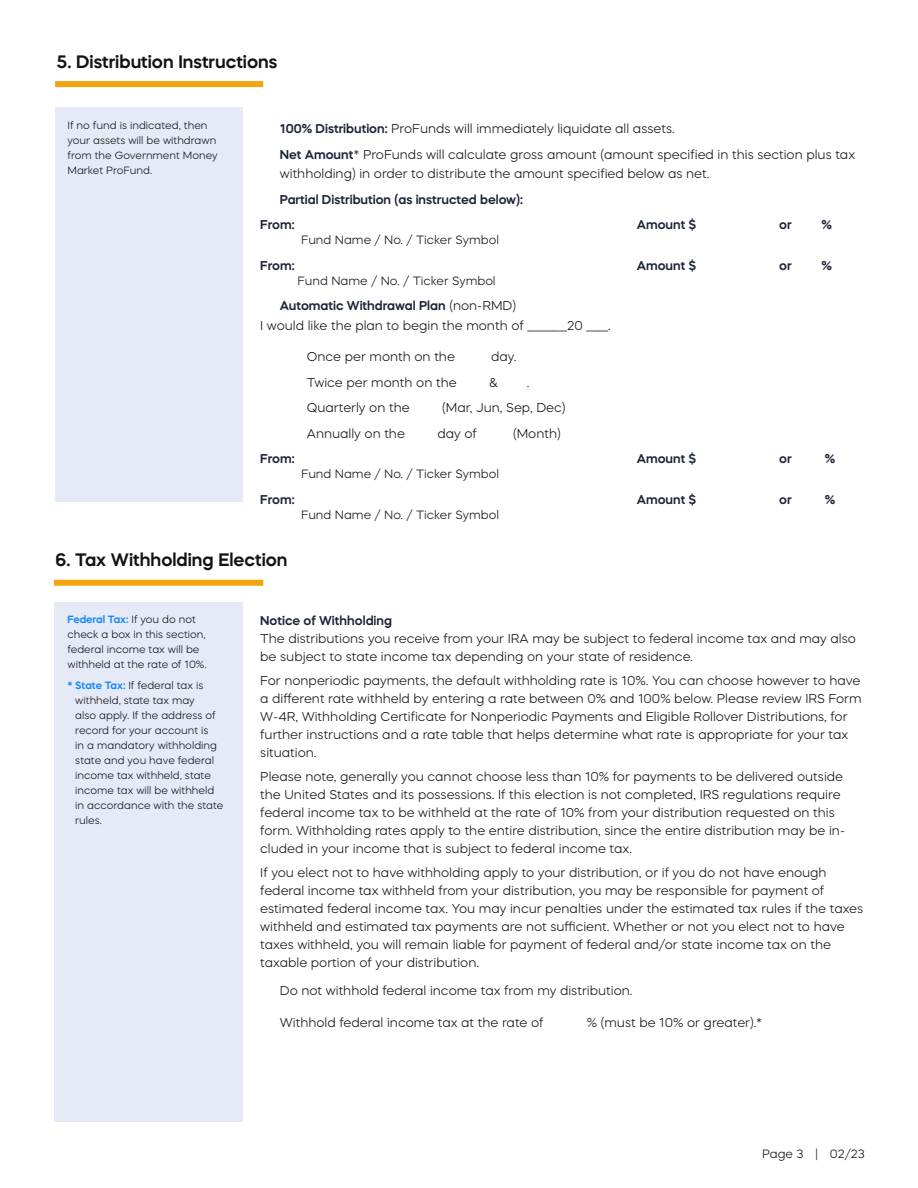
<style>
.page{position:relative;width:918px;height:1188px;background:#fff}
.page>*{position:absolute;margin:0;border:0;box-sizing:border-box;transform-origin:0 0}
.t1{font:600 18px "Mazzard H";color:#121212}
.t2{font:300 12.75px/18px "Mazzard H";color:#121212}
.t3{font:600 12.75px/25.5px "Mazzard H";color:#1d263a}
.t4{font:300 12px "Mazzard H";color:#121212}
.t5{font:300 10.5px/15px "Mazzard H";color:#121212}
.s1{font-weight:600;color:#1d263a}
.s2{font-weight:600;color:#1287fc}
</style>
<div class="page">
<div style="left:55px;top:107px;width:188px;height:394px;background:#e6eaf7"></div>
<div style="left:54px;top:602px;width:189px;height:520px;background:#e6eaf7"></div>
<div style="left:55px;top:81px;width:208px;height:6px;background:#f2a50e"></div>
<div style="left:54px;top:580px;width:209px;height:6px;background:#f2a50e"></div>
<h1 class="t1" style="left:57px;top:49px;width:222px">5. Distribution Instructions</h1>
<p class="t5" style="left:68px;top:118px;width:152px">If no fund is indicated, then your assets will be withdrawn from the Government Money<br>Market ProFund.</p>
<p class="t2" style="left:280px;top:116px;width:577px;line-height:25.5px"><span class="s1">100% Distribution:</span> ProFunds will immediately liquidate all assets.<br><span class="s1">Net Amount</span>* ProFunds will calculate gross amount (amount specified in this section plus tax</p>
<p class="t2" style="left:280px;top:165px;width:431px">withholding) in order to distribute the amount specified below as net.</p>
<p class="t3" style="left:260px;top:186px;width:264px;text-indent:20px">Partial Distribution (as instructed below):<br>From:</p>
<p class="t3" style="left:637px;top:212px;width:61px">Amount $</p>
<p class="t3" style="left:779px;top:212px;width:14px">or</p>
<p class="t3" style="left:821px;top:212px;width:12px">%</p>
<p class="t4" style="left:301px;top:233px;width:200px">Fund Name / No. / Ticker Symbol</p>
<p class="t3" style="left:260px;top:252px;width:36px">From:</p>
<p class="t3" style="left:637px;top:252px;width:61px">Amount $</p>
<p class="t3" style="left:779px;top:252px;width:14px">or</p>
<p class="t3" style="left:821px;top:252px;width:12px">%</p>
<p class="t4" style="left:298px;top:273px;width:200px">Fund Name / No. / Ticker Symbol</p>
<p class="t2" style="left:260px;top:296px;width:352px;line-height:19.5px;text-indent:20px"><span class="s1">Automatic Withdrawal Plan</span> (non-RMD)<br>I would like the plan to begin the month of ___________20 ______.</p>
<p class="t2" style="left:307px;top:348px;width:150px">Once per month on the</p>
<p class="t2" style="left:491px;top:348px;width:27px">day.</p>
<p class="t2" style="left:307px;top:373px;width:151px">Twice per month on the</p>
<p class="t2" style="left:489px;top:373px;width:10px">&amp;</p>
<p class="t2" style="left:527px;top:373px;width:4px">.</p>
<p class="t2" style="left:307px;top:399px;width:104px">Quarterly on the</p>
<p class="t2" style="left:442px;top:399px;width:125px">(Mar, Jun, Sep, Dec)</p>
<p class="t2" style="left:307px;top:424px;width:100px">Annually on the</p>
<p class="t2" style="left:437px;top:424px;width:41px">day of</p>
<p class="t2" style="left:513px;top:424px;width:49px">(Month)</p>
<p class="t3" style="left:260px;top:446px;width:36px">From:</p>
<p class="t3" style="left:637px;top:446px;width:61px">Amount $</p>
<p class="t3" style="left:779px;top:446px;width:14px">or</p>
<p class="t3" style="left:825px;top:446px;width:12px">%</p>
<p class="t4" style="left:301px;top:467px;width:200px">Fund Name / No. / Ticker Symbol</p>
<p class="t3" style="left:260px;top:486px;width:36px">From:</p>
<p class="t3" style="left:637px;top:486px;width:61px">Amount $</p>
<p class="t3" style="left:779px;top:486px;width:14px">or</p>
<p class="t3" style="left:825px;top:486px;width:12px">%</p>
<p class="t4" style="left:301px;top:507px;width:200px">Fund Name / No. / Ticker Symbol</p>
<h1 class="t1" style="left:56px;top:548px;width:234px">6. Tax Withholding Election</h1>
<p class="t5" style="left:68px;top:612px;width:141px"><span class="s2">Federal Tax:</span> If you do not check a box in this section, federal income tax will be withheld at the rate of 10%.</p>
<p class="t5" style="left:75px;top:678px;width:150px;text-indent:-8px"><span class="s2">* State Tax:</span> If federal tax is withheld, state tax may<br>also apply. If the address of record for your account is<br>in a mandatory withholding state and you have federal income tax withheld, state income tax will be withheld in accordance with the state rules.</p>
<p class="t3" style="left:260px;top:607px;width:133px">Notice of Withholding</p>
<p class="t2" style="left:260px;top:629px;width:597px">The distributions you receive from your IRA may be subject to federal income tax and may also be subject to state income tax depending on your state of residence.</p>
<p class="t2" style="left:260px;top:671px;width:603px">For nonperiodic payments, the default withholding rate is 10%. You can choose however to have a different rate withheld by entering a rate between 0% and 100% below. Please review IRS Form W-4R, Withholding Certificate for Nonperiodic Payments and Eligible Rollover Distributions, for further instructions and a rate table that helps determine what rate is appropriate for your tax situation.</p>
<p class="t2" style="left:260px;top:767px;width:586px">Please note, generally you cannot choose less than 10% for payments to be delivered outside the United States and its possessions. If this election is not completed, IRS regulations require federal income tax to be withheld at the rate of 10% from your distribution requested on this form. Withholding rates apply to the entire distribution, since the entire distribution may be in&shy;cluded in your income that is subject to federal income tax.</p>
<p class="t2" style="left:260px;top:863px;width:605px">If you elect not to have withholding apply to your distribution, or if you do not have enough federal income tax withheld from your distribution, you may be responsible for payment of estimated federal income tax. You may incur penalties under the estimated tax rules if the taxes withheld and estimated tax payments are not sufficient. Whether or not you elect not to have taxes withheld, you will remain liable for payment of federal and/or state income tax on the taxable portion of your distribution.</p>
<p class="t2" style="left:280px;top:982px;width:354px">Do not withhold federal income tax from my distribution.</p>
<p class="t2" style="left:280px;top:1013px;width:265px">Withhold federal income tax at the rate of</p>
<p class="t2" style="left:587px;top:1013px;width:177px">% (must be 10% or greater).*</p>
<p class="t4" style="left:762px;top:1147px;width:104px">Page 3 | 02/23</p>
</div>
